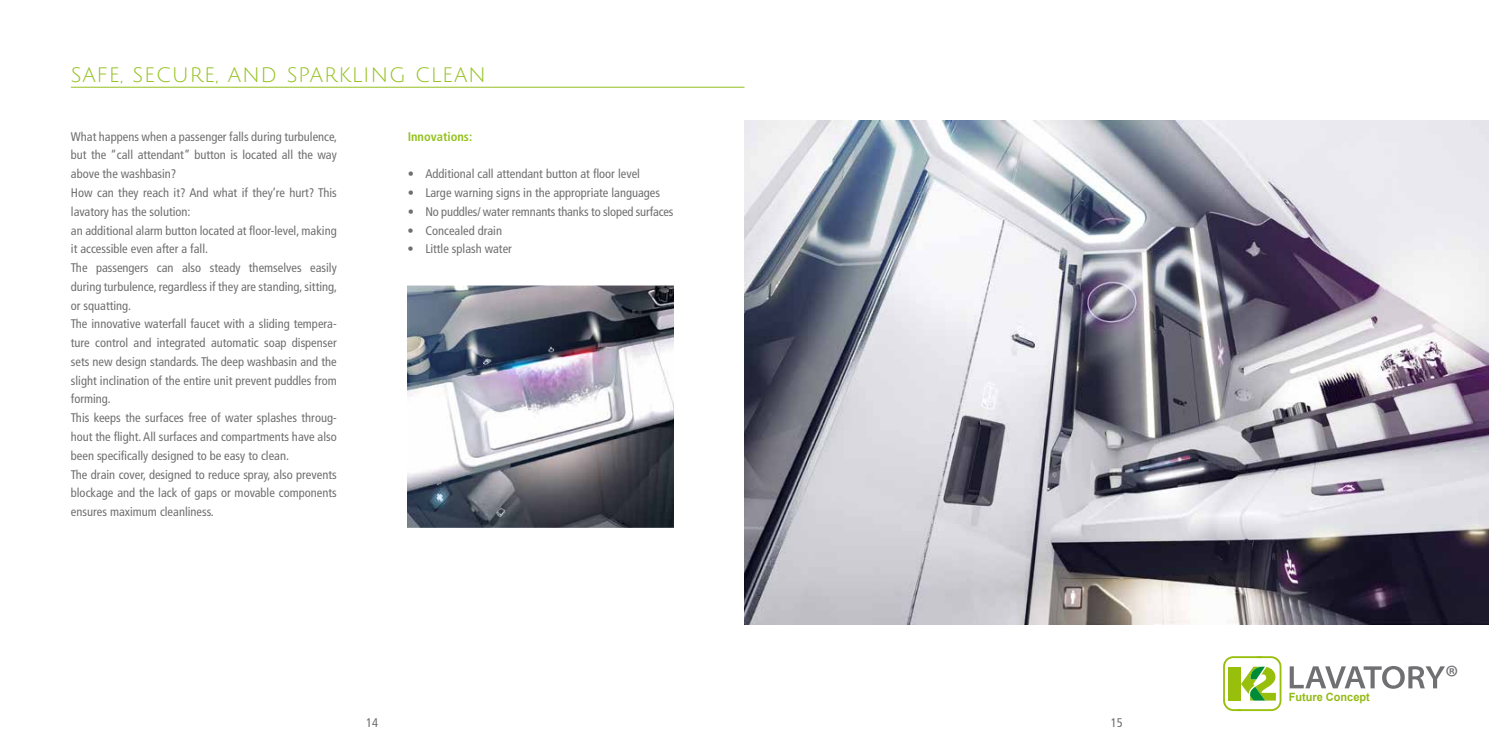
<style>
.page{position:relative;width:1489px;height:745px;background:#fff}
.page>*{position:absolute;margin:0;border:0;box-sizing:border-box;transform-origin:0 0}
.t1{font:32.62px "Myriad Pro";color:#707073}
.t2{font:22.5px "Julius Sans One";letter-spacing:.03em;color:#95c11f}
.t3{font:condensed 12.5px/18.8px "Frutiger";color:#706f6f}
.t4{font:700 condensed 12.5px "Frutiger";color:#95c11f}
.t5{font:700 11.38px "Arial";color:#94ba14;scale:.96 1}
</style>
<div class="page">
<hr style="left:71px;top:87px;width:673px;height:1px;background:#95c11f">
<svg style="left:1289px;top:666px;width:155px;height:22px"></svg>
<svg style="left:1223px;top:656px;width:58px;height:54px"></svg>
<img style="left:744px;top:120px;width:744px;height:504px">
<img style="left:407px;top:285px;width:266px;height:242px">
<h2 class="t2" style="left:71px;top:62px;width:417px">SAFE, SECURE, AND SPARKLING CLEAN</h2>
<p class="t3" style="left:71px;top:127px;width:268px">What happens when a passenger falls during turbulence, but the “call attendant” button is located all the way above the washbasin?<br>How can they reach it? And what if they’re hurt? This lavatory has the solution:<br>an additional alarm button located at floor-level, making it accessible even after a fall.<br>The passengers can also steady themselves easily during turbulence, regardless if they are standing, sitting, or squatting.<br>The innovative waterfall faucet with a sliding tempera&shy;ture control and integrated automatic soap dispenser sets new design standards. The deep washbasin and the slight inclination of the entire unit prevent puddles from forming.<br>This keeps the surfaces free of water splashes throug&shy;hout the flight. All surfaces and compartments have also been specifically designed to be easy to clean.<br>The drain cover, designed to reduce spray, also prevents blockage and the lack of gaps or movable components ensures maximum cleanliness.</p>
<p class="t4" style="left:407px;top:129px;width:66px">Innovations:</p>
<p class="t3" style="left:407px;top:164px;width:234px">• Additional call attendant button at floor level</p>
<p class="t3" style="left:407px;top:183px;width:254px">• Large warning signs in the appropriate languages</p>
<p class="t3" style="left:407px;top:202px;width:267px">• No puddles/ water remnants thanks to sloped surfaces</p>
<p class="t3" style="left:407px;top:221px;width:96px">• Concealed drain</p>
<p class="t3" style="left:407px;top:239px;width:106px">• Little splash water</p>
<p class="t3" style="left:366px;top:713px;width:13px">14</p>
<p class="t3" style="left:1110px;top:713px;width:13px">15</p>
<p class="t5" style="left:1288px;top:688px;width:86px">Future Concept</p>
<h1 class="t1" style="left:1445px;top:656px;width:15px">®</h1>
</div>
